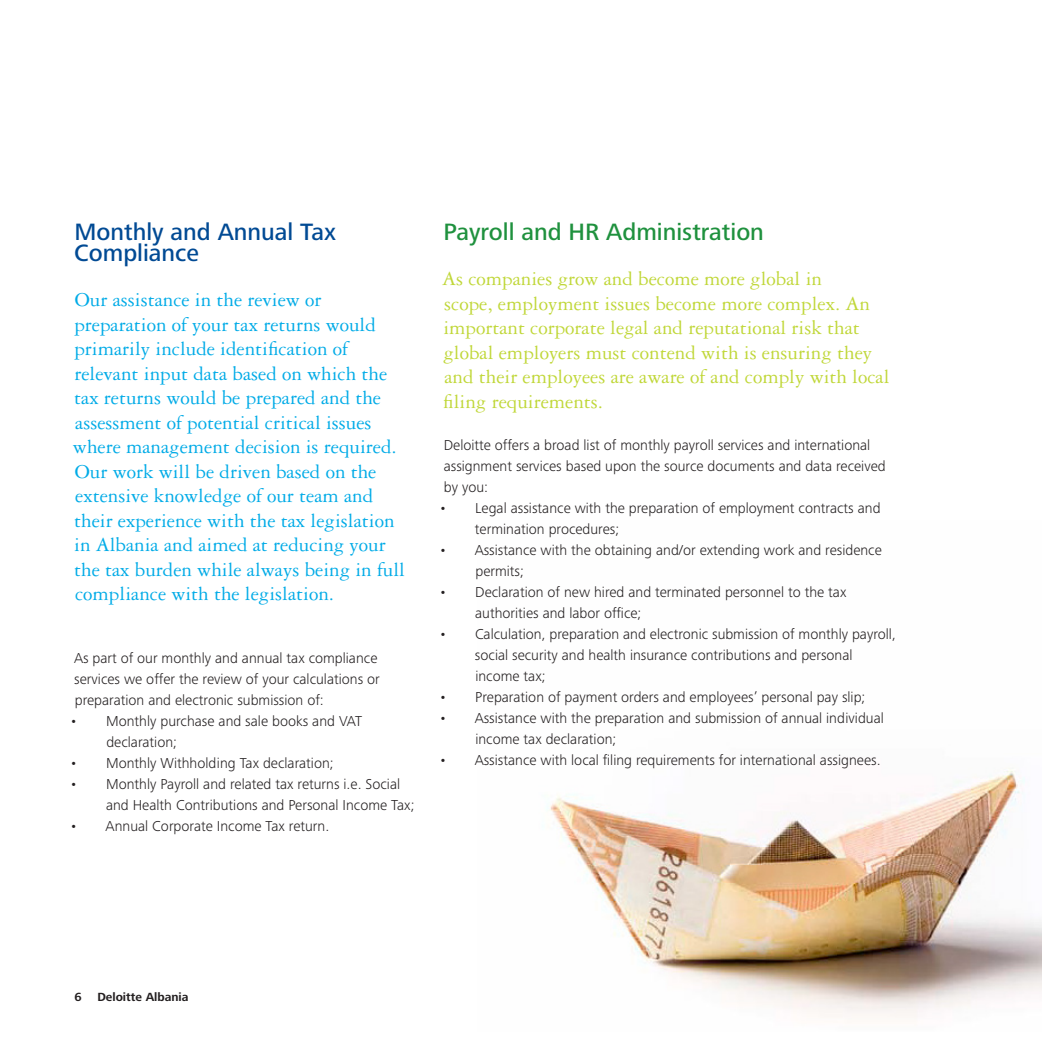
<style>
.page{position:relative;width:1042px;height:1042px;background:#fff}
.page>*{position:absolute;margin:0;border:0;box-sizing:border-box;transform-origin:0 0}
.kolečka{font:500 24.5px/21px "Frutiger Next Pro";color:#014a94}
.kolečka-2{font:500 24.5px "Frutiger Next Pro";color:#1f913e}
.kolečka-3{font:21px/24.5px "Garamond 3 LT Std";color:#00abe7}
.kolečka-4{font:21px/24.5px "Garamond 3 LT Std";color:#c0d738}
.kolečka-5{font:300 14.88px/21px "Frutiger Next Pro";color:#231f20}
.t1{font:700 12.25px "Frutiger Next Pro";color:#231f20}
</style>
<div class="page">
<img style="left:547px;top:768px;width:495px;height:250px">
<p class="kolečka" style="left:74px;top:221px;width:263px">Monthly and Annual Tax<br>Compliance</p>
<p class="kolečka-3" style="left:73px;top:288px;width:334px">Our assistance in the review or preparation of your tax returns would primarily include identification of relevant input data based on which the tax returns would be prepared and the assessment of potential critical issues where management decision is required.<br>Our work will be driven based on the extensive knowledge of our team and their experience with the tax legislation in Albania and aimed at reducing your the tax burden while always being in full compliance with the legislation.</p>
<p class="kolečka-5" style="left:74px;top:648px;width:307px">As part of our monthly and annual tax compliance services we offer the review of your calculations or preparation and electronic submission of:</p>
<p class="kolečka-5" style="left:106px;top:711px;width:257px;text-indent:-36px">• Monthly purchase and sale books and VAT declaration;</p>
<p class="kolečka-5" style="left:70px;top:753px;width:265px">• Monthly Withholding Tax declaration;</p>
<p class="kolečka-5" style="left:106px;top:774px;width:310px;text-indent:-36px">• Monthly Payroll and related tax returns i.e. Social and Health Contributions and Personal Income Tax;</p>
<p class="kolečka-5" style="left:70px;top:816px;width:261px">• Annual Corporate Income Tax return.</p>
<p class="kolečka-2" style="left:444px;top:217px;width:322px">Payroll and HR Administration</p>
<p class="kolečka-4" style="left:442px;top:267px;width:449px">As companies grow and become more global in<br>scope, employment issues become more complex. An important corporate legal and reputational risk that global employers must contend with is ensuring they and their employees are aware of and comply with local filing requirements.</p>
<p class="kolečka-5" style="left:444px;top:434px;width:443px">Deloitte offers a broad list of monthly payroll services and international assignment services based upon the source documents and data received by you:</p>
<p class="kolečka-5" style="left:475px;top:497px;width:407px;text-indent:-36px">• Legal assistance with the preparation of employment contracts and termination procedures;</p>
<p class="kolečka-5" style="left:475px;top:539px;width:408px;text-indent:-36px">• Assistance with the obtaining and/or extending work and residence permits;</p>
<p class="kolečka-5" style="left:475px;top:581px;width:373px;text-indent:-36px">• Declaration of new hired and terminated personnel to the tax authorities and labor office;</p>
<p class="kolečka-5" style="left:475px;top:623px;width:422px;text-indent:-36px">• Calculation, preparation and electronic submission of monthly payroll, social security and health insurance contributions and personal income tax;</p>
<p class="kolečka-5" style="left:439px;top:686px;width:428px">• Preparation of payment orders and employees’ personal pay slip;</p>
<p class="kolečka-5" style="left:475px;top:707px;width:410px;text-indent:-36px">• Assistance with the preparation and submission of annual individual income tax declaration;</p>
<p class="kolečka-5" style="left:439px;top:749px;width:443px">• Assistance with local filing requirements for international assignees.</p>
<p class="t1" style="left:74px;top:990px;width:9px">6</p>
<p class="t1" style="left:97px;top:990px;width:93px">Deloitte Albania</p>
</div>
